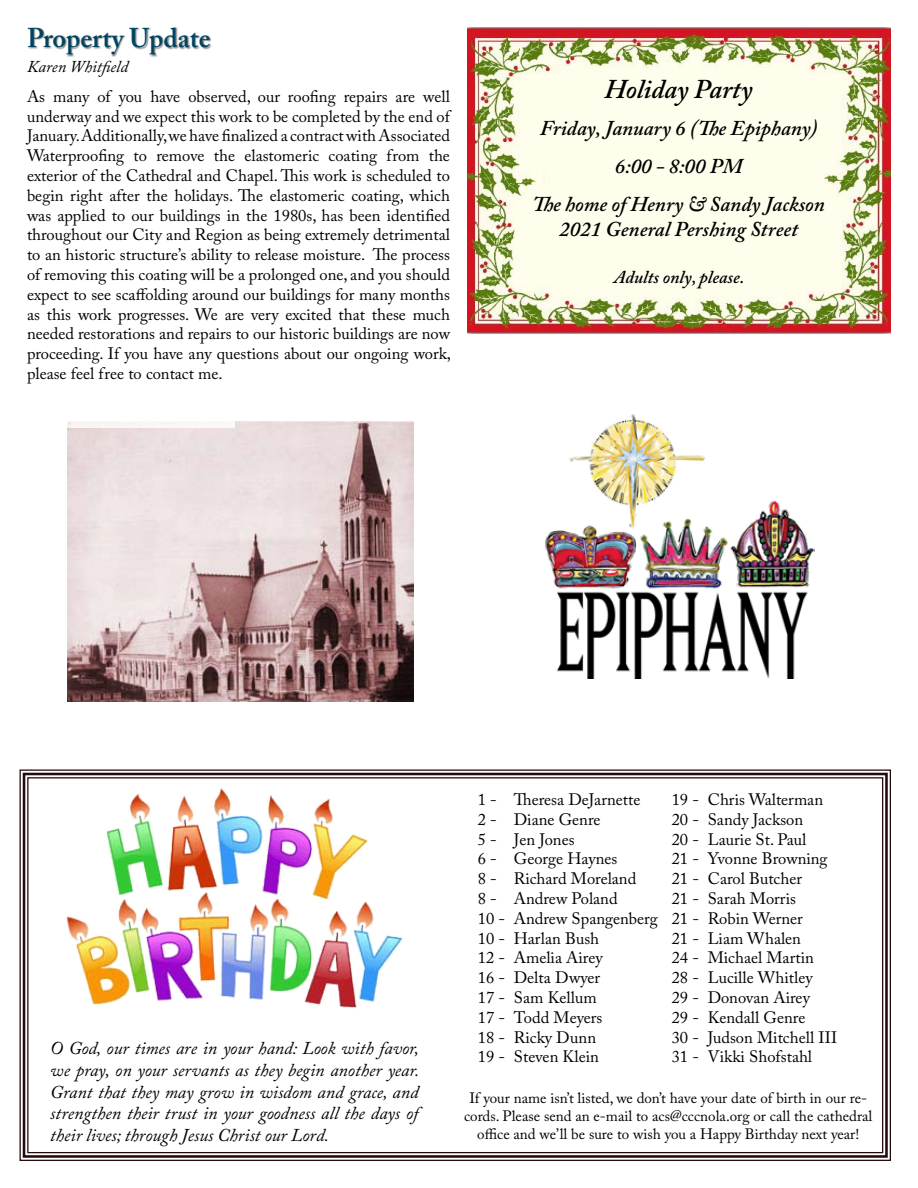
<style>
.page{position:relative;width:918px;height:1188px;background:#fff}
.page>*{position:absolute;margin:0;border:0;box-sizing:border-box;transform-origin:0 0}
.t1{font:600 27px "Adobe Caslon Pro";color:#014462}
.t2{font:italic 600 27px "Adobe Caslon Pro";color:#000}
.t3{font:italic 600 21px/37.8px "Adobe Caslon Pro";color:#000;text-align:center}
.t4{font:italic 18px/21.6px "Adobe Caslon Pro";color:#000;text-align:justify}
.t5{font:italic 600 18px "Adobe Caslon Pro";color:#000}
.t6{font:16.5px/19.8px "Adobe Caslon Pro";color:#000}
.t7{font:italic 16.5px "Adobe Caslon Pro";color:#000}
.t8{font:15px/18px "Adobe Caslon Pro";color:#000;text-align:center}
</style>
<div class="page">
<svg style="left:19px;top:769px;width:872px;height:392px"></svg>
<div style="left:23px;top:773px;width:865px;height:385px;border:3px solid #240c0d"></div>
<img style="left:50px;top:777px;width:369px;height:241px">
<div style="left:27px;top:27px;width:186px;height:30px;background:#000;opacity:.5"></div>
<img style="left:68px;top:422px;width:345px;height:280px">
<div style="left:55px;top:416px;width:180px;height:12px;background:#fbf8f8"></div>
<img style="left:467px;top:28px;width:423px;height:306px">
<img style="left:544px;top:414px;width:271px;height:264px">
<h1 class="t1" style="left:27px;top:22px;width:185px">Property Update</h1>
<p class="t7" style="left:27px;top:57px;width:103px">Karen Whitfield</p>
<p class="t6" style="left:27px;top:86px;width:426px;text-align:justify">As many of you have observed, our roofing repairs are well underway and we expect this work to be completed by the end of January. Additionally, we have finalized a contract with Associated Waterproofing to remove the elastomeric coating from the exterior of the Cathedral and Chapel. This work is scheduled to begin right after the holidays. The elastomeric coating, which was applied to our buildings in the 1980s, has been identified throughout our City and Region as being extremely detrimental to an historic structure’s ability to release moisture. The process of removing this coating will be a prolonged one, and you should expect to see scaffolding around our buildings for many months as this work progresses. We are very excited that these much needed restorations and repairs to our historic buildings are now proceeding. If you have any questions about our ongoing work, please feel free to contact me.</p>
<h1 class="t2" style="left:605px;top:72px;width:149px">Holiday Party</h1>
<p class="t3" style="left:532px;top:109px;width:294px">Friday, January 6 (The Epiphany)<br>6:00 - 8:00 PM<br>The home of Henry &amp; Sandy Jackson</p>
<p class="t3" style="left:559px;top:210px;width:240px">2021 General Pershing Street</p>
<p class="t5" style="left:614px;top:266px;width:132px">Adults only, please.</p>
<p class="t4" style="left:50px;top:1037px;width:370px">O God, our times are in your hand: Look with favor, we pray, on your servants as they begin another year.<br>Grant that they may grow in wisdom and grace, and strengthen their trust in your goodness all the days of their lives; through Jesus Christ our Lord.</p>
<p class="t6" style="left:478px;top:789px;width:182px">1 - Theresa DeJarnette<br>2 - Diane Genre<br>5 - Jen Jones<br>6 - George Haynes<br>8 - Richard Moreland<br>8 - Andrew Poland<br>10 - Andrew Spangenberg<br>10 - Harlan Bush<br>12 - Amelia Airey<br>16 - Delta Dwyer<br>17 - Sam Kellum<br>17 - Todd Meyers<br>18 - Ricky Dunn<br>19 - Steven Klein</p>
<p class="t6" style="left:672px;top:789px;width:167px">19 - Chris Walterman<br>20 - Sandy Jackson<br>20 - Laurie St. Paul<br>21 - Yvonne Browning<br>21 - Carol Butcher<br>21 - Sarah Morris<br>21 - Robin Werner<br>21 - Liam Whalen<br>24 - Michael Martin<br>28 - Lucille Whitley<br>29 - Donovan Airey<br>29 - Kendall Genre<br>30 - Judson Mitchell III<br>31 - Vikki Shofstahl</p>
<p class="t8" style="left:464px;top:1089px;width:410px">If your name isn’t listed, we don’t have your date of birth in our re&shy;cords. Please send an e-mail to acs@cccnola.org or call the cathedral office and we’ll be sure to wish you a Happy Birthday next year!</p>
</div>
